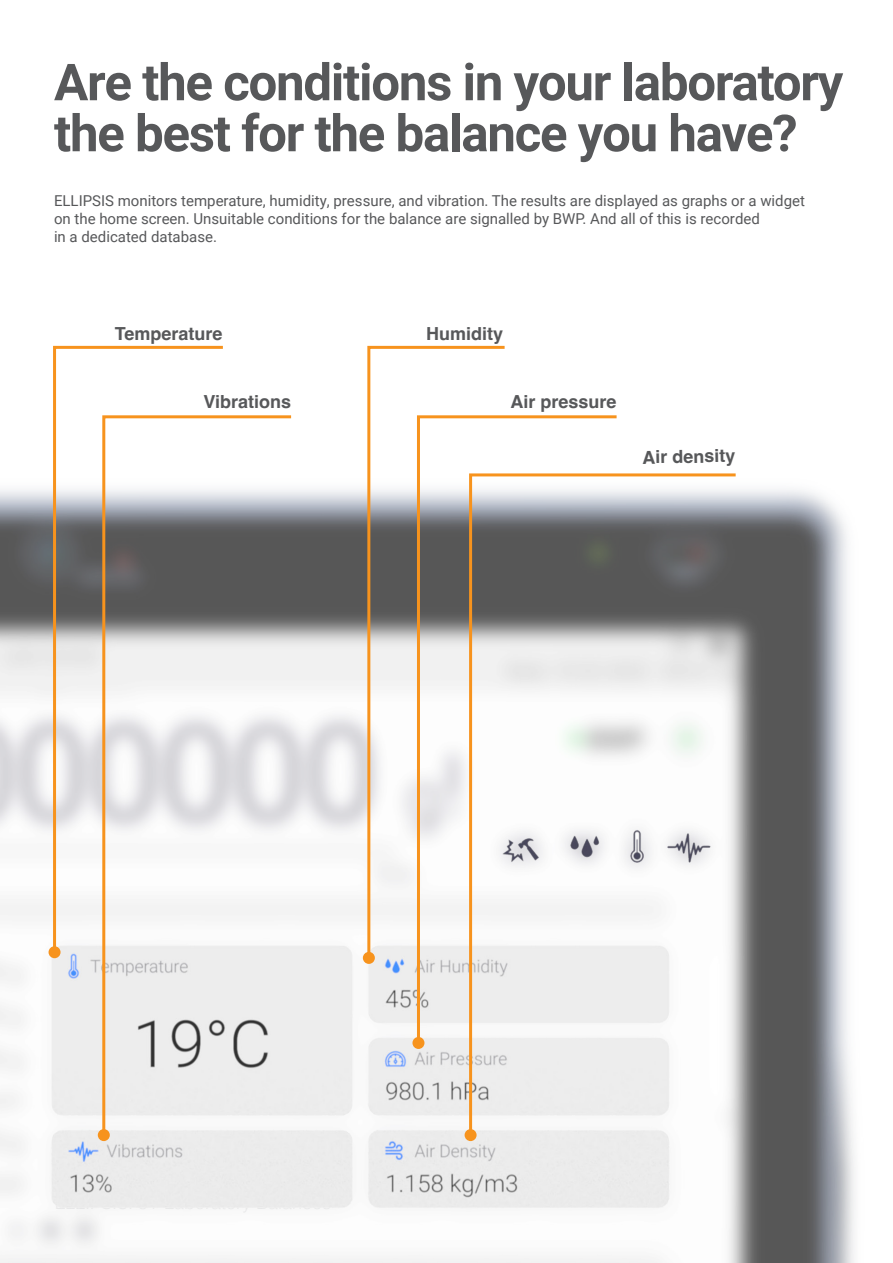
<style>
.page{position:relative;width:893px;height:1263px;background:#fff}
.page>*{position:absolute;margin:0;border:0;box-sizing:border-box;transform-origin:0 0}
.t1{font:700 51px/51px "Roboto";letter-spacing:-.025em;color:#57585a}
.t2{font:700 18px "Helvetica";color:#57585a}
.t3{font:15px/18px "Roboto";color:#57585a}
</style>
<div class="page">
<img style="left:0;top:489px;width:855px;height:774px">
<svg style="left:101px;top:415px;width:193px;height:723px"></svg>
<div style="left:98px;top:1129px;width:12px;height:12px;background:#f7931d;border-radius:50%"></div>
<svg style="left:366px;top:345px;width:139px;height:616px"></svg>
<div style="left:363px;top:952px;width:12px;height:12px;background:#f7931d;border-radius:50%"></div>
<svg style="left:415px;top:414px;width:202px;height:632px"></svg>
<div style="left:412px;top:1037px;width:12px;height:12px;background:#f7931d;border-radius:50%"></div>
<svg style="left:468px;top:472px;width:271px;height:666px"></svg>
<div style="left:465px;top:1129px;width:12px;height:12px;background:#f7931d;border-radius:50%"></div>
<svg style="left:52px;top:345px;width:174px;height:610px"></svg>
<div style="left:49px;top:946px;width:12px;height:12px;background:#f7931d;border-radius:50%"></div>
<p class="t1" style="left:54px;top:55px;width:791px">Are the conditions in your laboratory the best for the balance you have?</p>
<p class="t3" style="left:54px;top:191px;width:752px">ELLIPSIS monitors temperature, humidity, pressure, and vibration. The results are displayed as graphs or a widget on the home screen. Unsuitable conditions for the balance are signalled by BWP. And all of this is recorded<br>in a dedicated database.</p>
<p class="t2" style="left:115px;top:323px;width:109px">Temperature</p>
<p class="t2" style="left:426px;top:323px;width:79px">Humidity</p>
<p class="t2" style="left:203px;top:390px;width:89px">Vibrations</p>
<p class="t2" style="left:510px;top:390px;width:108px">Air pressure</p>
<p class="t2" style="left:642px;top:446px;width:95px;rotate:-1deg">Air density</p>
</div>
